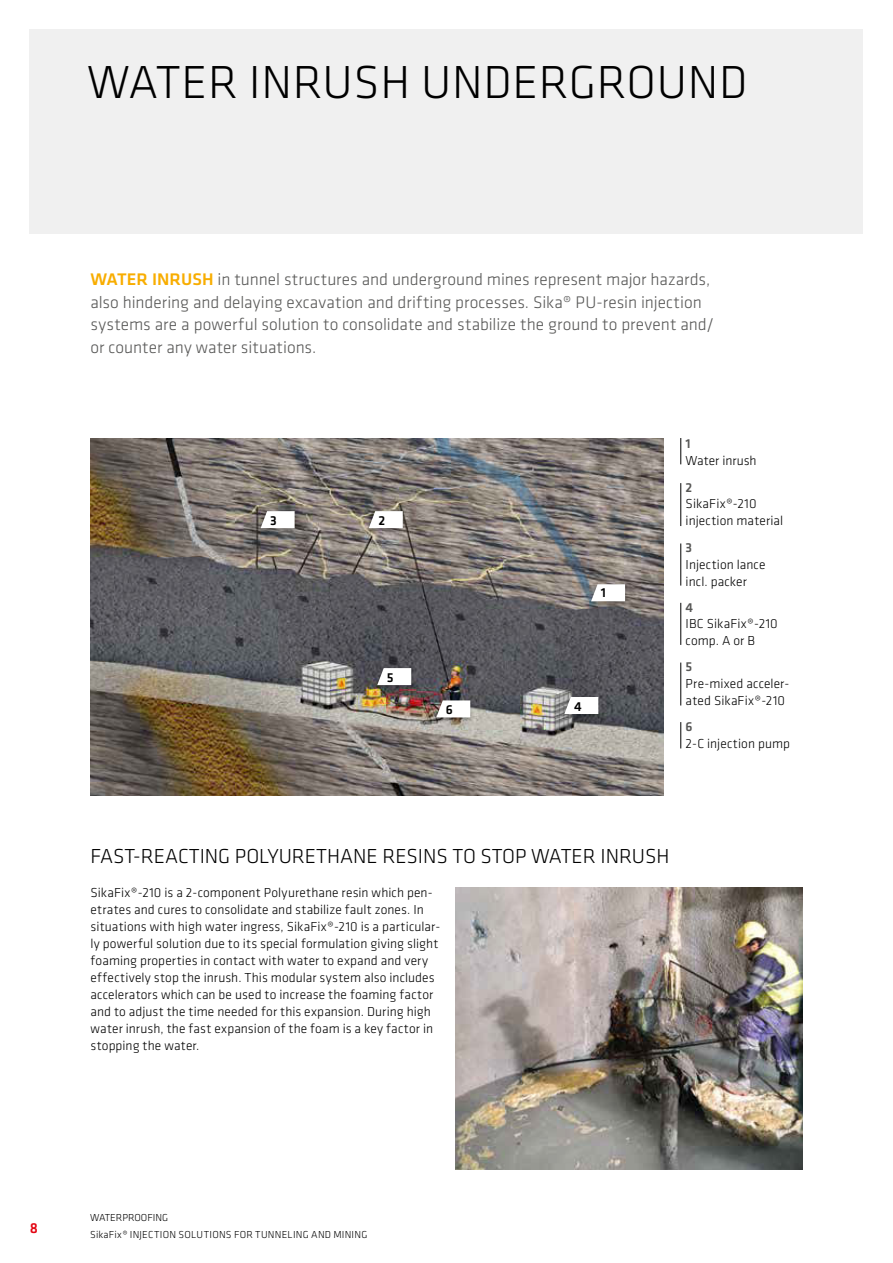
<style>
.page{position:relative;width:893px;height:1263px;background:#fff}
.page>*{position:absolute;margin:0;border:0;box-sizing:border-box;transform-origin:0 0}
.t1{font:300 48px "Klavika";letter-spacing:.015em;color:#000}
.t2{font:300 21px "Klavika";color:#000}
.t3{font:300 17.4px/22.6px "Klavika";color:#575756}
.t4{font:500 15px "Klavika";color:#e30613}
.t5{font:300 13.5px/17px "Klavika";letter-spacing:.005em;color:#000}
.t6{font:500 13.5px "Klavika";color:#575756}
.t7{font:500 13.5px "Klavika";color:#000}
.t8{font:300 10.5px/17px "Klavika";letter-spacing:.02em;color:#000}
.s1{font-weight:500;color:#f8ad00}
</style>
<div class="page">
<div style="left:30px;top:30px;width:833px;height:204px;background:#ededed"></div>
<img style="left:455px;top:887px;width:347px;height:282px">
<img style="left:91px;top:438px;width:573px;height:357px">
<svg style="left:680px;top:438px;width:1px;height:26px"></svg>
<hr style="left:680px;top:483px;width:1px;height:43px;background:#000">
<hr style="left:680px;top:543px;width:1px;height:43px;background:#000">
<hr style="left:680px;top:603px;width:1px;height:42px;background:#000">
<hr style="left:680px;top:662px;width:1px;height:43px;background:#000">
<svg style="left:680px;top:722px;width:1px;height:26px"></svg>
<div style="left:365px;top:510px;width:41px;height:24px;background:#000;opacity:.3"></div>
<svg style="left:369px;top:511px;width:34px;height:17px"></svg>
<div style="left:257px;top:510px;width:40px;height:24px;background:#000;opacity:.3"></div>
<svg style="left:261px;top:511px;width:34px;height:17px"></svg>
<div style="left:374px;top:666px;width:40px;height:25px;background:#000;opacity:.3"></div>
<svg style="left:377px;top:668px;width:34px;height:17px"></svg>
<div style="left:587px;top:583px;width:41px;height:24px;background:#000;opacity:.3"></div>
<svg style="left:591px;top:584px;width:34px;height:17px"></svg>
<div style="left:561px;top:695px;width:40px;height:25px;background:#000;opacity:.3"></div>
<svg style="left:564px;top:697px;width:34px;height:17px"></svg>
<div style="left:433px;top:699px;width:40px;height:24px;background:#000;opacity:.3"></div>
<svg style="left:436px;top:700px;width:34px;height:17px"></svg>
<h1 class="t1" style="left:87px;top:53px;width:662px">WATER INRUSH UNDERGROUND</h1>
<p class="t3" style="left:91px;top:268px;width:625px"><span class="s1">WATER INRUSH</span> in tunnel structures and underground mines represent major hazards, also hindering and delaying excavation and drifting processes. Sika® PU-resin injection systems are a powerful solution to consolidate and stabilize the ground to prevent and/ or counter any water situations.</p>
<p class="t7" style="left:270px;top:511px;width:8px">3</p>
<p class="t7" style="left:378px;top:511px;width:8px">2</p>
<p class="t7" style="left:387px;top:668px;width:8px">5</p>
<p class="t7" style="left:601px;top:583px;width:7px">1</p>
<p class="t7" style="left:446px;top:700px;width:9px">6</p>
<p class="t7" style="left:574px;top:697px;width:9px">4</p>
<p class="t6" style="left:686px;top:434px;width:7px">1</p>
<p class="t5" style="left:686px;top:452px;width:72px">Water inrush</p>
<p class="t6" style="left:686px;top:478px;width:8px">2</p>
<p class="t5" style="left:686px;top:495px;width:99px">SikaFix®-210 injection material</p>
<p class="t6" style="left:686px;top:538px;width:8px">3</p>
<p class="t5" style="left:686px;top:556px;width:81px">Injection lance incl. packer</p>
<p class="t6" style="left:686px;top:598px;width:9px">4</p>
<p class="t5" style="left:686px;top:615px;width:94px">IBC SikaFix®-210 comp. A or B</p>
<p class="t6" style="left:686px;top:658px;width:8px">5</p>
<p class="t5" style="left:686px;top:675px;width:105px">Pre-mixed acceler&shy;ated SikaFix®-210</p>
<p class="t6" style="left:686px;top:718px;width:9px">6</p>
<p class="t5" style="left:686px;top:735px;width:106px">2-C injection pump</p>
<h2 class="t2" style="left:91px;top:844px;width:580px">FAST-REACTING POLYURETHANE RESINS TO STOP WATER INRUSH</h2>
<p class="t5" style="left:91px;top:884px;width:351px">SikaFix®-210 is a 2-component Polyurethane resin which pen&shy;etrates and cures to consolidate and stabilize fault zones. In situations with high water ingress, SikaFix®-210 is a particular&shy;ly powerful solution due to its special formulation giving slight foaming properties in contact with water to expand and very effectively stop the inrush. This modular system also includes accelerators which can be used to increase the foaming factor and to adjust the time needed for this expansion. During high water inrush, the fast expansion of the foam is a key factor in stopping the water.</p>
<p class="t4" style="left:30px;top:1218px;width:10px">8</p>
<p class="t8" style="left:90px;top:1208px;width:279px">WATERPROOFING<br>SikaFix® INJECTION SOLUTIONS FOR TUNNELING AND MINING</p>
</div>
